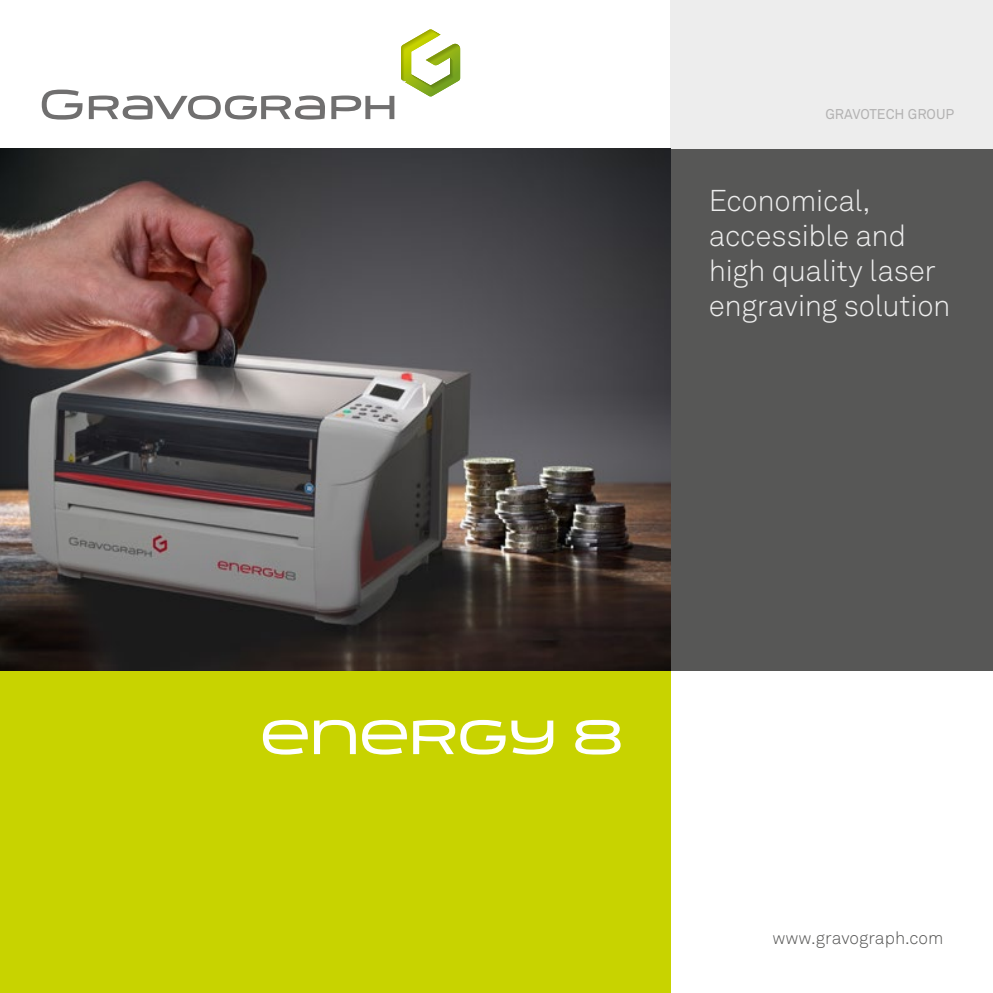
<style>
.page{position:relative;width:993px;height:993px;background:#fff}
.page>*{position:absolute;margin:0;border:0;box-sizing:border-box;transform-origin:0 0}
.t1{font:300 29.75px/35px "Akkurat Std";letter-spacing:-.015em;color:#ededed}
.t2{font:300 17.5px "Akkurat Std";color:#575756}
.t3{font:14px "Akkurat Std";color:#b3b2b2}
</style>
<div class="page">
<svg style="left:401px;top:29px;width:59px;height:67px"></svg>
<svg style="left:331px;top:95px;width:63px;height:24px"></svg>
<svg style="left:42px;top:90px;width:40px;height:30px"></svg>
<svg style="left:89px;top:95px;width:236px;height:24px"></svg>
<div style="left:670px;top:149px;width:322px;height:521px;background:#575756"></div>
<div style="left:670px;top:0;width:322px;height:149px;background:#ededed"></div>
<div style="left:0;top:670px;width:670px;height:322px;background:#c8d300"></div>
<svg style="left:263px;top:719px;width:357px;height:35px"></svg>
<img style="left:0;top:149px;width:670px;height:521px">
<p class="t3" style="left:825px;top:106px;width:130px">GRAVOTECH GROUP</p>
<p class="t1" style="left:708px;top:183px;width:243px">Economical, accessible and high quality laser engraving solution</p>
<p class="t2" style="left:772px;top:926px;width:172px">www.gravograph.com</p>
</div>
